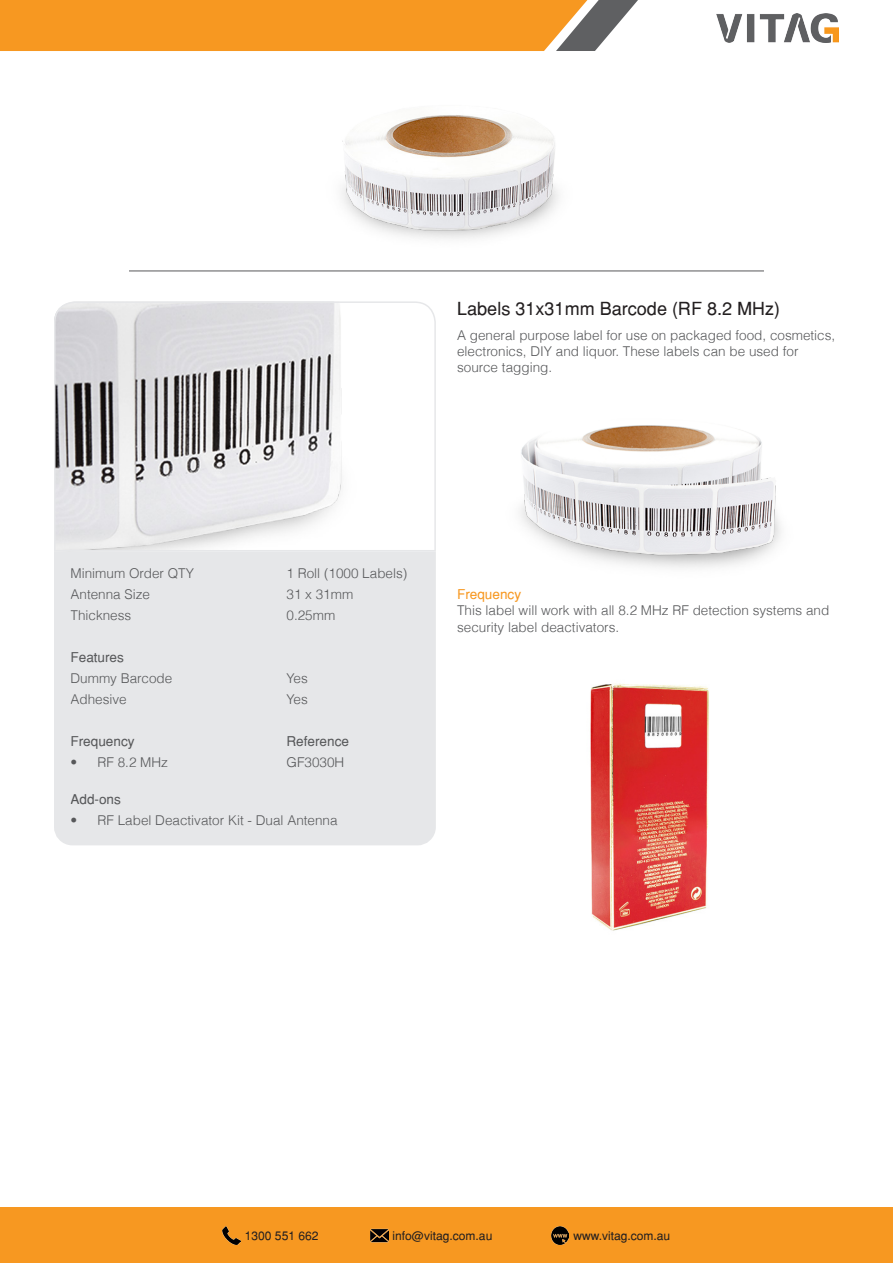
<style>
.page{position:relative;width:893px;height:1263px;background:#fff}
.page>*{position:absolute;margin:0;border:0;box-sizing:border-box;transform-origin:0 0}
.t1{font:18px "Helvetica";color:#231f20}
.t2{font:300 13.5px/16.2px "Helvetica";color:#57585a}
.t3{font:13.5px "Helvetica";color:#57585a}
.t4{font:13.5px "Helvetica";color:#f79821}
.t5{font:12px "Helvetica";color:#231f20}
</style>
<div class="page">
<hr style="left:129px;top:271px;width:635px;height:1px;background:#57585a">
<svg style="left:54px;top:301px;width:382px;height:242px"></svg>
<img style="left:341px;top:115px;width:218px;height:124px">
<svg style="left:0;top:0;width:638px;height:51px;background:#ee9930"></svg>
<img style="left:716px;top:13px;width:123px;height:29px">
<div style="left:0;top:1208px;width:893px;height:55px;background:#f79821"></div>
<img style="left:370px;top:1228px;width:18px;height:15px">
<img style="left:223px;top:1226px;width:17px;height:18px">
<img style="left:551px;top:1226px;width:18px;height:18px">
<div style="left:54px;top:543px;width:382px;height:302px;background:#e6e7e9"></div>
<img style="left:520px;top:425px;width:261px;height:143px">
<img style="left:590px;top:683px;width:119px;height:248px">
<p class="t1" style="left:457px;top:298px;width:325px">Labels 31x31mm Barcode (RF 8.2 MHz)</p>
<p class="t2" style="left:457px;top:326px;width:380px">A general purpose label for use on packaged food, cosmetics, electronics, DIY and liquor. These labels can be used for source tagging.</p>
<p class="t2" style="left:71px;top:564px;width:125px">Minimum Order QTY</p>
<p class="t2" style="left:287px;top:564px;width:122px">1 Roll (1000 Labels)</p>
<p class="t2" style="left:71px;top:585px;width:81px">Antenna Size</p>
<p class="t2" style="left:287px;top:585px;width:68px">31 x 31mm</p>
<p class="t2" style="left:71px;top:606px;width:62px">Thickness</p>
<p class="t2" style="left:287px;top:606px;width:50px">0.25mm</p>
<p class="t3" style="left:71px;top:649px;width:55px">Features</p>
<p class="t2" style="left:71px;top:669px;width:103px">Dummy Barcode</p>
<p class="t2" style="left:287px;top:669px;width:23px">Yes</p>
<p class="t2" style="left:71px;top:690px;width:58px">Adhesive</p>
<p class="t2" style="left:287px;top:690px;width:23px">Yes</p>
<p class="t3" style="left:71px;top:733px;width:66px">Frequency</p>
<p class="t3" style="left:287px;top:733px;width:64px">Reference</p>
<p class="t2" style="left:71px;top:753px;width:99px">• RF 8.2 MHz</p>
<p class="t2" style="left:287px;top:753px;width:59px">GF3030H</p>
<p class="t3" style="left:71px;top:791px;width:52px">Add-ons</p>
<p class="t2" style="left:71px;top:811px;width:269px">• RF Label Deactivator Kit - Dual Antenna</p>
<p class="t4" style="left:457px;top:586px;width:66px">Frequency</p>
<p class="t2" style="left:457px;top:602px;width:374px">This label will work with all 8.2 MHz RF detection systems and security label deactivators.</p>
<p class="t5" style="left:245px;top:1228px;width:75px">1300 551 662</p>
<p class="t5" style="left:393px;top:1228px;width:101px">info@vitag.com.au</p>
<p class="t5" style="left:573px;top:1228px;width:98px">www.vitag.com.au</p>
</div>
